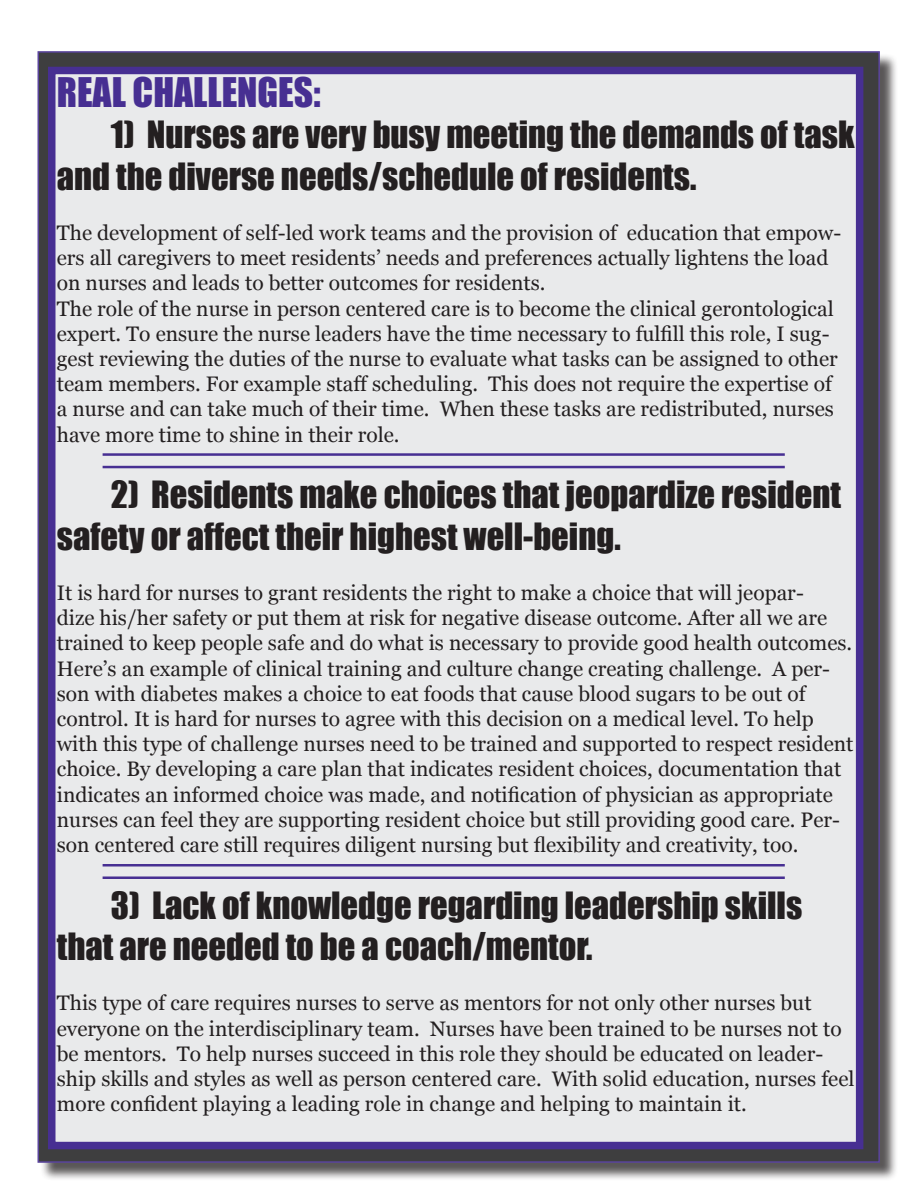
<style>
.page{position:relative;width:918px;height:1188px;background:#fff}
.page>*{position:absolute;margin:0;border:0;box-sizing:border-box;transform-origin:0 0}
.t1{font:37.5px "Impact";color:#472f92}
.t2{font:34.5px/41.4px "Impact";color:#231f20}
.t3{font:21px/25.2px "Georgia";color:#231f20}
</style>
<div class="page">
<div style="left:40px;top:53px;width:859px;height:1128px;background:#231f20;opacity:.75"></div>
<div style="left:38px;top:51px;width:842px;height:1112px;background:#3e3e3f;border:2px solid #5a449d"></div>
<div style="left:48px;top:67px;width:815px;height:1082px;background:#e9eaeb;border:8px solid #472f92"></div>
<hr style="left:103px;top:453px;width:682px;height:3px;background:#472f92">
<hr style="left:103px;top:466px;width:682px;height:2px;background:#472f92">
<hr style="left:103px;top:864px;width:682px;height:3px;background:#472f92">
<hr style="left:103px;top:876px;width:682px;height:3px;background:#472f92">
<p class="t1" style="left:57px;top:63px;width:265px">REAL CHALLENGES:</p>
<p class="t2" style="left:57px;top:113px;width:799px;text-indent:54px">1) Nurses are very busy meeting the demands of task and the diverse needs/schedule of residents.</p>
<p class="t3" style="left:57px;top:221px;width:786px">The development of self-led work teams and the provision of education that empow&shy;ers all caregivers to meet residents’ needs and preferences actually lightens the load on nurses and leads to better outcomes for residents.</p>
<p class="t3" style="left:57px;top:296px;width:782px">The role of the nurse in person centered care is to become the clinical gerontological expert. To ensure the nurse leaders have the time necessary to fulfill this role, I sug&shy;gest reviewing the duties of the nurse to evaluate what tasks can be assigned to other team members. For example staff scheduling. This does not require the expertise of a nurse and can take much of their time. When these tasks are redistributed, nurses have more time to shine in their role.</p>
<p class="t2" style="left:57px;top:473px;width:786px;text-indent:54px">2) Residents make choices that jeopardize resident safety or affect their highest well-being.</p>
<p class="t3" style="left:57px;top:581px;width:798px">It is hard for nurses to grant residents the right to make a choice that will jeopar-<br>dize his/her safety or put them at risk for negative disease outcome. After all we are trained to keep people safe and do what is necessary to provide good health outcomes.<br>Here’s an example of clinical training and culture change creating challenge. A per&shy;son with diabetes makes a choice to eat foods that cause blood sugars to be out of control. It is hard for nurses to agree with this decision on a medical level. To help with this type of challenge nurses need to be trained and supported to respect resident choice. By developing a care plan that indicates resident choices, documentation that indicates an informed choice was made, and notification of physician as appropriate nurses can feel they are supporting resident choice but still providing good care. Per&shy;son centered care still requires diligent nursing but flexibility and creativity, too.</p>
<p class="t2" style="left:57px;top:883px;width:747px;text-indent:54px">3) Lack of knowledge regarding leadership skills that are needed to be a coach/mentor.</p>
<p class="t3" style="left:57px;top:991px;width:799px">This type of care requires nurses to serve as mentors for not only other nurses but everyone on the interdisciplinary team. Nurses have been trained to be nurses not to be mentors. To help nurses succeed in this role they should be educated on leader&shy;ship skills and styles as well as person centered care. With solid education, nurses feel more confident playing a leading role in change and helping to maintain it.</p>
</div>
